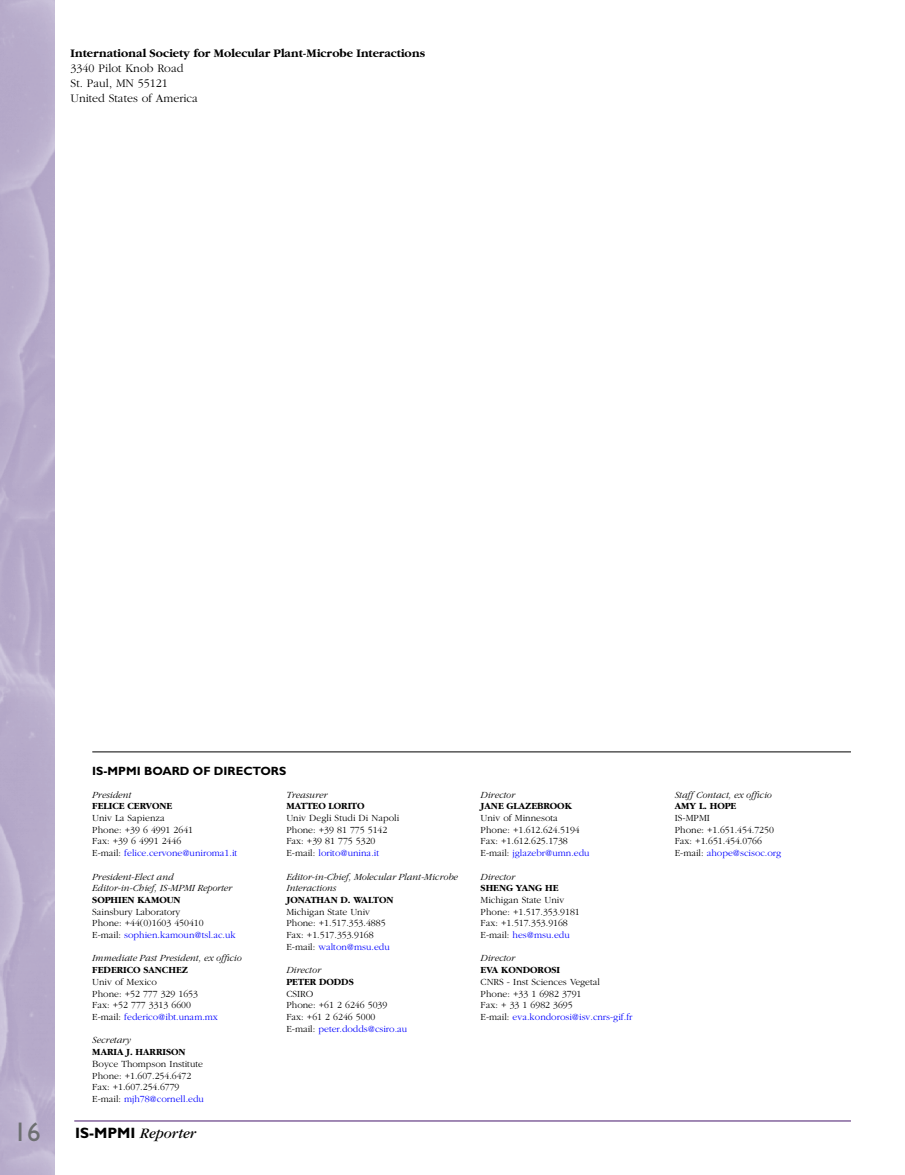
<style>
.page{position:relative;width:905px;height:1175px;background:#fff}
.page>*{position:absolute;margin:0;border:0;box-sizing:border-box;transform-origin:0 0}
.t1{font:27px "Gill Sans";color:#6d6f71}
.t2{font:italic 15px "Garamond";color:#000}
.t3{font:700 12px "Garamond";color:#000}
.t4{font:300 12px/15px "Garamond";color:#000}
.t5{font:700 12px "Gill Sans";color:#000}
.t6{font:300 9.75px/11.7px "Garamond";color:#000}
.t7{font:italic 300 9.75px/11.7px "Garamond";color:#000}
.t8{font:700 9.75px "Garamond";color:#000}
.s1{color:#00f}
.s2{font-family:"Gill Sans";font-weight:700;font-style:normal}
</style>
<div class="page">
<img style="left:0;top:0;width:54px;height:1174px">
<hr style="left:74px;top:1120px;width:776px;height:1px;background:#46166b">
<hr style="left:92px;top:751px;width:758px;height:1px;background:#000">
<p class="t3" style="left:71px;top:47px;width:356px">International Society for Molecular Plant-Microbe Interactions</p>
<p class="t4" style="left:71px;top:61px;width:129px">3340 Pilot Knob Road<br>St. Paul, MN 55121<br>United States of America</p>
<p class="t5" style="left:92px;top:764px;width:195px">IS-MPMI BOARD OF DIRECTORS</p>
<p class="t7" style="left:92px;top:789px;width:40px">President</p>
<p class="t8" style="left:92px;top:801px;width:82px">FELICE CERVONE</p>
<p class="t6" style="left:92px;top:812px;width:146px">Univ La Sapienza<br>Phone: +39 6 4991 2641<br>Fax: +39 6 4991 2446<br>E-mail: <span class="s1">felice.cervone@uniroma1.it</span></p>
<p class="t7" style="left:92px;top:870px;width:141px">President-Elect and<br>Editor-in-Chief, IS-MPMI Reporter</p>
<p class="t8" style="left:92px;top:894px;width:90px">SOPHIEN KAMOUN</p>
<p class="t6" style="left:92px;top:906px;width:145px">Sainsbury Laboratory<br>Phone: +44(0)1603 450410<br>E-mail: <span class="s1">sophien.kamoun@tsl.ac.uk</span></p>
<p class="t7" style="left:92px;top:952px;width:151px">Immediate Past President, ex officio</p>
<p class="t8" style="left:92px;top:965px;width:97px">FEDERICO SANCHEZ</p>
<p class="t6" style="left:92px;top:976px;width:127px">Univ of Mexico<br>Phone: +52 777 329 1653<br>Fax: +52 777 3313 6600<br>E-mail: <span class="s1">federico@ibt.unam.mx</span></p>
<p class="t7" style="left:92px;top:1034px;width:40px">Secretary</p>
<p class="t8" style="left:92px;top:1046px;width:95px">MARIA J. HARRISON</p>
<p class="t6" style="left:92px;top:1058px;width:113px">Boyce Thompson Institute<br>Phone: +1.607.254.6472<br>Fax: +1.607.254.6779<br>E-mail: <span class="s1">mjh78@cornell.edu</span></p>
<p class="t7" style="left:286px;top:789px;width:42px">Treasurer</p>
<p class="t8" style="left:286px;top:801px;width:79px">MATTEO LORITO</p>
<p class="t6" style="left:286px;top:812px;width:114px">Univ Degli Studi Di Napoli<br>Phone: +39 81 775 5142<br>Fax: +39 81 775 5320<br>E-mail: <span class="s1">lorito@unina.it</span></p>
<p class="t7" style="left:286px;top:870px;width:173px">Editor-in-Chief, Molecular Plant-Microbe<br>Interactions</p>
<p class="t8" style="left:286px;top:894px;width:108px">JONATHAN D. WALTON</p>
<p class="t6" style="left:286px;top:906px;width:105px">Michigan State Univ<br>Phone: +1.517.353.4885<br>Fax: +1.517.353.9168<br>E-mail: <span class="s1">walton@msu.edu</span></p>
<p class="t7" style="left:286px;top:964px;width:36px">Director</p>
<p class="t8" style="left:286px;top:976px;width:69px">PETER DODDS</p>
<p class="t6" style="left:286px;top:987px;width:122px">CSIRO<br>Phone: +61 2 6246 5039<br>Fax: +61 2 6246 5000<br>E-mail: <span class="s1">peter.dodds@csiro.au</span></p>
<h1 class="t1" style="left:14px;top:1116px;width:28px">16</h1>
<h2 class="t2" style="left:75px;top:1125px;width:123px"><span class="s2">IS-MPMI</span> Reporter</h2>
<p class="t7" style="left:480px;top:789px;width:36px">Director</p>
<p class="t8" style="left:480px;top:801px;width:93px">JANE GLAZEBROOK</p>
<p class="t6" style="left:480px;top:812px;width:111px">Univ of Minnesota<br>Phone: +1.612.624.5194<br>Fax: +1.612.625.1738<br>E-mail: <span class="s1">jglazebr@umn.edu</span></p>
<p class="t7" style="left:480px;top:870px;width:36px">Director</p>
<p class="t8" style="left:480px;top:883px;width:79px">SHENG YANG HE</p>
<p class="t6" style="left:480px;top:894px;width:101px">Michigan State Univ<br>Phone: +1.517.353.9181<br>Fax: +1.517.353.9168<br>E-mail: <span class="s1">hes@msu.edu</span></p>
<p class="t7" style="left:480px;top:952px;width:36px">Director</p>
<p class="t8" style="left:480px;top:965px;width:81px">EVA KONDOROSI</p>
<p class="t6" style="left:480px;top:976px;width:153px">CNRS - Inst Sciences Vegetal<br>Phone: +33 1 6982 3791<br>Fax: + 33 1 6982 3695<br>E-mail: <span class="s1">eva.kondorosi@isv.cnrs-gif.fr</span></p>
<p class="t7" style="left:674px;top:789px;width:99px">Staff Contact, ex officio</p>
<p class="t8" style="left:674px;top:801px;width:63px">AMY L. HOPE</p>
<p class="t6" style="left:674px;top:812px;width:108px">IS-MPMI<br>Phone: +1.651.454.7250<br>Fax: +1.651.454.0766<br>E-mail: <span class="s1">ahope@scisoc.org</span></p>
</div>
